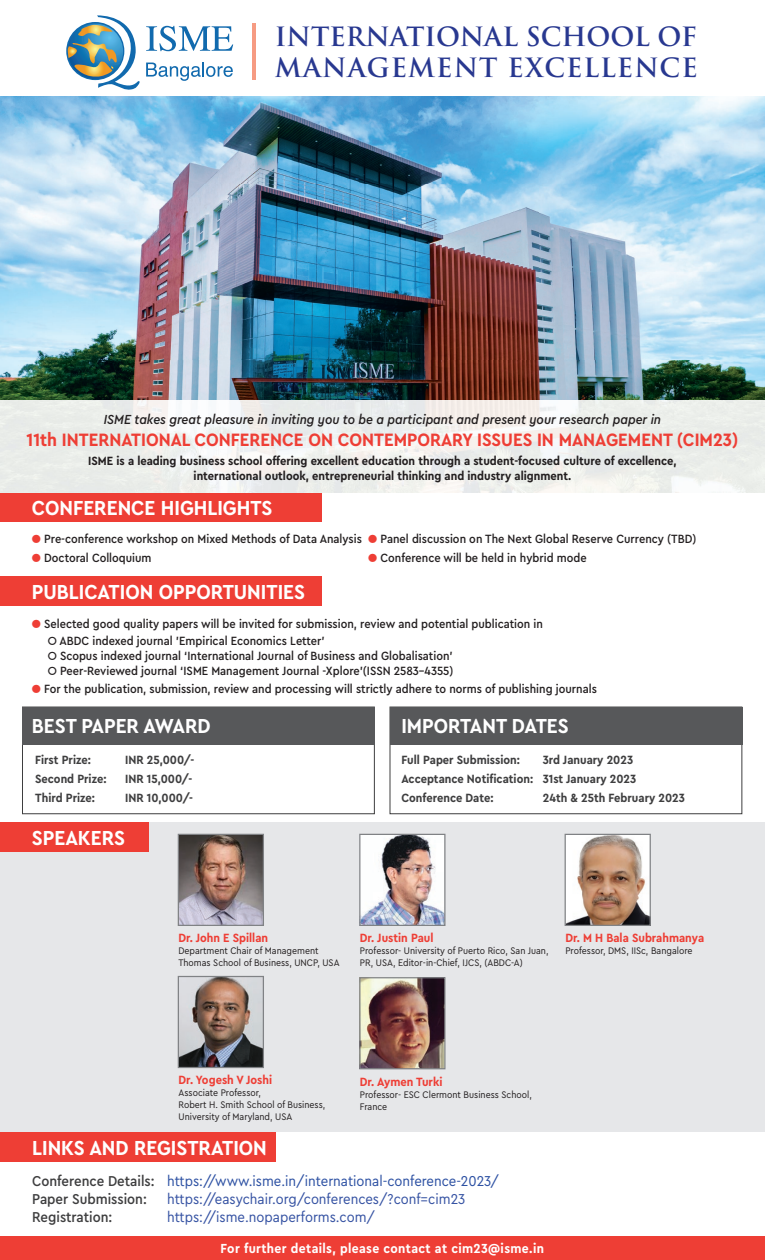
<style>
.page{position:relative;width:765px;height:1260px;background:#fff}
.page>*{position:absolute;margin:0;border:0;box-sizing:border-box;transform-origin:0 0}
.t1{font:700 25.88px/31px "Trajan Pro";letter-spacing:.015em;color:#283890}
.t2{font:700 21.25px "Cera Compact Pro";color:#fff}
.t3{font:700 18.75px "Cera Compact Pro";color:#ee3e35}
.t4{font:15px/18px "Cera Compact Pro";color:#2d51a3}
.t5{font:15px "Cera Compact Pro";color:#3653a3}
.t6{font:500 15px "Cera Compact Pro";color:#3e3e3f}
.t7{font:italic 500 13.75px "Cera Compact Pro";color:#231f20}
.t8{font:700 13.75px "Cera Compact Pro";letter-spacing:.025em;color:#fff}
.t9{font:500 12.5px "Cera Compact Pro";color:#231f20}
.t10{font:700 12.5px/18.8px "Cera Compact Pro";color:#3e3e3f}
.t11{font:700 12.5px/15px "Cera Compact Pro";color:#231f20;text-align:center}
.t12{font:700 12.5px "Cera Compact Pro";color:#ee3e35}
.t13{font:10px/12px "Cera Compact Pro";color:#231f20}
.s1{color:#ee3e35}
.s2{font-weight:500;color:#3e3e3f}
</style>
<div class="page">
<div style="left:0;top:822px;width:765px;height:310px;background:#e6e7e9"></div>
<div style="left:22px;top:707px;width:353px;height:107px;border:1px solid #3e3e3f"></div>
<div style="left:390px;top:707px;width:352px;height:107px;border:1px solid #3e3e3f"></div>
<div style="left:22px;top:707px;width:353px;height:37px;background:#57585a"></div>
<div style="left:390px;top:707px;width:352px;height:37px;background:#57585a"></div>
<div style="left:0;top:1236px;width:765px;height:24px;background:#ee3e35"></div>
<svg style="left:66px;top:15px;width:167px;height:75px"></svg>
<hr style="left:764px;top:96px;width:1px;height:304px;background:#f8a990">
<img style="left:0;top:96px;width:719px;height:264px">
<img style="left:719px;top:96px;width:45px;height:304px">
<img style="left:0;top:360px;width:359px;height:40px">
<img style="left:359px;top:360px;width:360px;height:40px">
<div style="left:0;top:492px;width:321px;height:30px;background:#ee3e35"></div>
<div style="left:0;top:576px;width:321px;height:30px;background:#ee3e35"></div>
<div style="left:0;top:822px;width:149px;height:30px;background:#ee3e35"></div>
<div style="left:0;top:1132px;width:276px;height:30px;background:#ee3e35"></div>
<img style="left:180px;top:836px;width:82px;height:88px">
<div style="left:178px;top:834px;width:86px;height:92px;border:1px solid #808285"></div>
<img style="left:361px;top:836px;width:83px;height:88px">
<div style="left:359px;top:834px;width:87px;height:92px;border:1px solid #808285"></div>
<img style="left:567px;top:836px;width:82px;height:88px">
<div style="left:565px;top:834px;width:86px;height:92px;border:1px solid #808285"></div>
<img style="left:361px;top:979px;width:83px;height:88px">
<div style="left:359px;top:977px;width:87px;height:92px;border:1px solid #808285"></div>
<img style="left:180px;top:978px;width:82px;height:88px">
<div style="left:178px;top:976px;width:86px;height:92px;border:1px solid #808285"></div>
<svg style="left:0;top:492px;width:765px;height:1px"></svg>
<hr style="left:764px;top:400px;width:1px;height:92px;background:#fefaf8">
<hr style="left:252px;top:24px;width:4px;height:56px;background:#f69b82">
<h1 class="t1" style="left:275px;top:22px;width:424px">INTERNATIONAL SCHOOL OF<br>MANAGEMENT EXCELLENCE</h1>
<p class="t7" style="left:104px;top:410px;width:559px">ISME takes great pleasure in inviting you to be a participant and present your research paper in</p>
<h3 class="t3" style="left:27px;top:428px;width:713px">11th INTERNATIONAL CONFERENCE ON CONTEMPORARY ISSUES IN MANAGEMENT (CIM23)</h3>
<p class="t11" style="left:88px;top:453px;width:590px">ISME is a leading business school offering excellent education through a student-focused culture of excellence, international outlook, entrepreneurial thinking and industry alignment.</p>
<h2 class="t2" style="left:32px;top:494px;width:242px">CONFERENCE HIGHLIGHTS</h2>
<p class="t9" style="left:32px;top:530px;width:666px"><span class="s1">●</span> Pre-conference workshop on Mixed Methods of Data Analysis <span class="s1">●</span> Panel discussion on The Next Global Reserve Currency (TBD)</p>
<p class="t9" style="left:32px;top:549px;width:121px"><span class="s1">●</span> Doctoral Colloquium</p>
<p class="t9" style="left:368px;top:549px;width:220px"><span class="s1">●</span> Conference will be held in hybrid mode</p>
<h2 class="t2" style="left:32px;top:577px;width:275px">PUBLICATION OPPORTUNITIES</h2>
<p class="t9" style="left:32px;top:615px;width:513px"><span class="s1">●</span> Selected good quality papers will be invited for submission, review and potential publication in</p>
<p class="t9" style="left:48px;top:633px;width:278px">○ ABDC indexed journal 'Empirical Economics Letter’</p>
<p class="t9" style="left:48px;top:648px;width:407px">○ Scopus indexed journal ‘International Journal of Business and Globalisation’</p>
<p class="t9" style="left:48px;top:663px;width:407px">○ Peer-Reviewed journal ‘ISME Management Journal -Xplore’(ISSN 2583–4355)</p>
<p class="t9" style="left:32px;top:680px;width:566px"><span class="s1">●</span> For the publication, submission, review and processing will strictly adhere to norms of publishing journals</p>
<h2 class="t2" style="left:32px;top:712px;width:180px">BEST PAPER AWARD</h2>
<p class="t10" style="left:35px;top:750px;width:57px">First Prize:</p>
<p class="t10" style="left:125px;top:750px;width:71px">INR 25,000/-</p>
<p class="t10" style="left:35px;top:769px;width:73px">Second Prize:</p>
<p class="t10" style="left:125px;top:769px;width:69px">INR 15,000/-</p>
<p class="t10" style="left:35px;top:788px;width:61px">Third Prize:</p>
<p class="t10" style="left:125px;top:788px;width:69px">INR 10,000/-</p>
<h2 class="t2" style="left:32px;top:824px;width:95px">SPEAKERS</h2>
<h2 class="t2" style="left:401px;top:712px;width:169px">IMPORTANT DATES</h2>
<p class="t10" style="left:401px;top:750px;width:120px">Full Paper Submission:</p>
<p class="t10" style="left:401px;top:750px;width:236px;text-indent:141px">3rd January 2023<br>Acceptance Notification: 31st January 2023<br>Conference Date:</p>
<p class="t10" style="left:543px;top:788px;width:144px">24th &amp; 25th February 2023</p>
<p class="t12" style="left:178px;top:929px;width:91px">Dr. John E Spillan</p>
<p class="t13" style="left:178px;top:944px;width:163px">Department Chair of Management<br>Thomas School of Business, UNCP, USA</p>
<p class="t12" style="left:360px;top:929px;width:75px">Dr. Justin Paul</p>
<p class="t13" style="left:360px;top:944px;width:190px">Professor- University of Puerto Rico, San Juan,<br>PR, USA, Editor-in-Chief, IJCS, (ABDC-A)</p>
<p class="t12" style="left:565px;top:929px;width:140px">Dr. M H Bala Subrahmanya</p>
<p class="t13" style="left:565px;top:944px;width:129px">Professor, DMS, IISc, Bangalore</p>
<p class="t12" style="left:179px;top:1072px;width:95px">Dr. Yogesh V Joshi</p>
<p class="t13" style="left:179px;top:1086px;width:148px">Associate Professor,<br>Robert H. Smith School of Business,<br>University of Maryland, USA</p>
<p class="t12" style="left:360px;top:1073px;width:84px">Dr. Aymen Turki</p>
<p class="t13" style="left:360px;top:1088px;width:174px">Professor- ESC Clermont Business School,<br>France</p>
<h2 class="t2" style="left:32px;top:1134px;width:236px">LINKS AND REGISTRATION</h2>
<p class="t4" style="left:32px;top:1171px;width:468px"><span class="s2">Conference Details:</span> https://www.isme.in/international-conference-2023/<br><span class="s2">Paper Submission:</span></p>
<p class="t5" style="left:167px;top:1189px;width:300px">https://easychair.org/conferences/?conf=cim23</p>
<p class="t6" style="left:32px;top:1207px;width:82px">Registration:</p>
<p class="t5" style="left:167px;top:1207px;width:209px">https://isme.nopaperforms.com/</p>
<p class="t8" style="left:221px;top:1239px;width:325px">For further details, please contact at cim23@isme.in</p>
</div>
